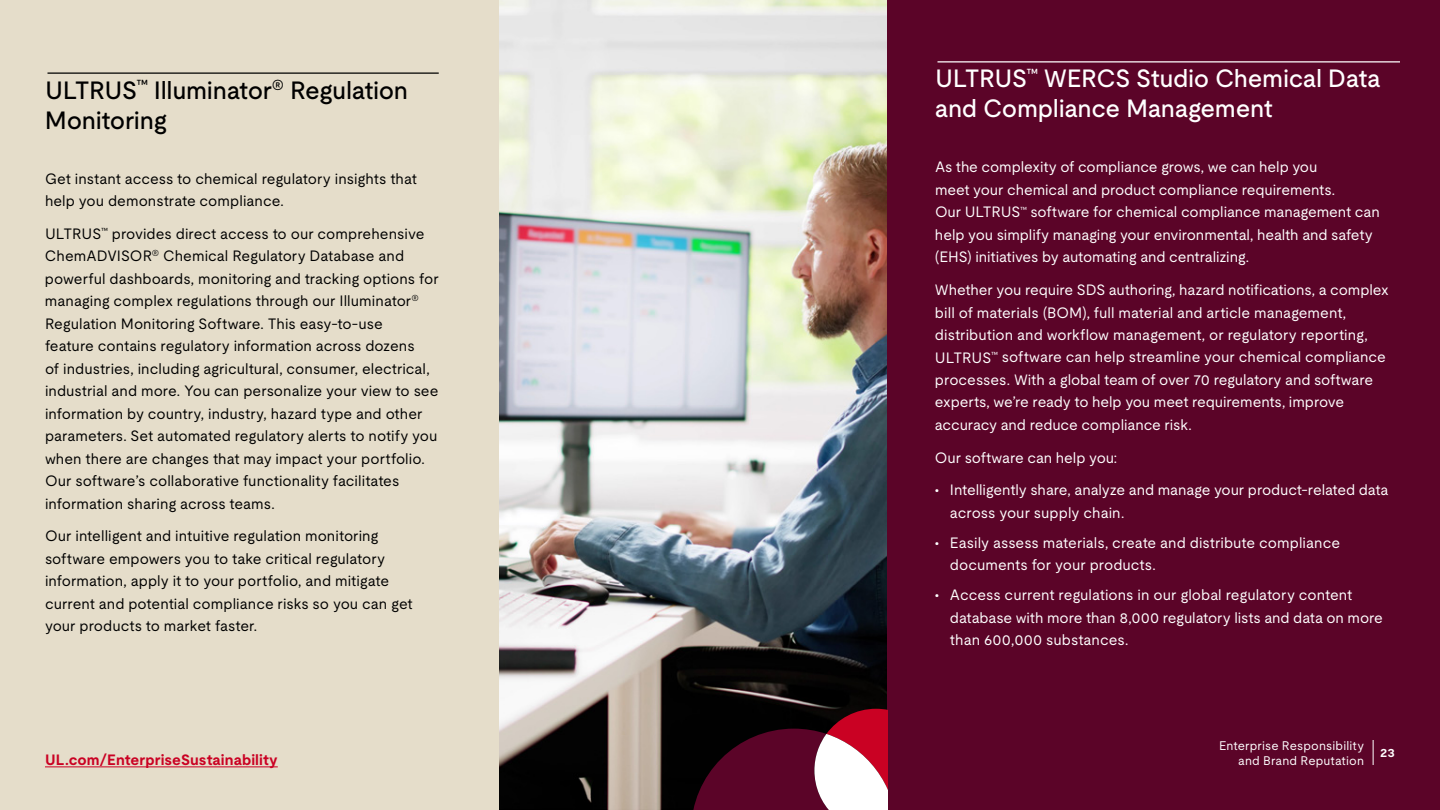
<style>
.page{position:relative;width:1440px;height:810px;background:#fff}
.page>*{position:absolute;margin:0;border:0;box-sizing:border-box;transform-origin:0 0}
.t1{font:500 25px/30px "UL Moderat";letter-spacing:-.015em;color:#fff}
.t2{font:500 25px/30px "UL Moderat";letter-spacing:-.015em;color:#000}
.t3{font:15px/22.5px "UL Moderat";letter-spacing:-.005em;color:#fff}
.t4{font:15px/22.5px "UL Moderat";color:#000}
.t5{font:700 15px "UL Moderat";letter-spacing:.005em;color:#ca0123}
.t6{font:12.5px "UL Moderat";letter-spacing:.01em;color:#fff}
.t7{font:700 12.5px "UL Moderat";color:#fff}
</style>
<div class="page">
<img style="left:499px;top:1px;width:389px;height:809px">
<div style="left:888px;top:0;width:552px;height:810px;background:#5b0428"></div>
<div style="left:0;top:0;width:499px;height:810px;background:#e5ddca"></div>
<svg style="left:1373px;top:740px;width:1px;height:25px"></svg>
<svg style="left:692px;top:709px;width:195px;height:101px"></svg>
<hr style="left:45px;top:766px;width:233px;height:1px;background:#ca0123">
<hr style="left:48px;top:72px;width:391px;height:2px;background:#000">
<hr style="left:938px;top:61px;width:462px;height:1px;background:#fff">
<h1 class="t2" style="left:45px;top:74px;width:365px">ULTRUS<sup>™</sup> Illuminator<sup>®</sup> Regulation<br>Monitoring</h1>
<p class="t4" style="left:45px;top:167px;width:374px">Get instant access to chemical regulatory insights that help you demonstrate compliance.</p>
<p class="t4" style="left:45px;top:222px;width:395px">ULTRUS<sup>™</sup> provides direct access to our comprehensive ChemADVISOR<sup>®</sup> Chemical Regulatory Database and powerful dashboards, monitoring and tracking options for managing complex regulations through our Illuminator<sup>® </sup>Regulation Monitoring Software. This easy-to-use<br>feature contains regulatory information across dozens<br>of industries, including agricultural, consumer, electrical, industrial and more. You can personalize your view to see information by country, industry, hazard type and other parameters. Set automated regulatory alerts to notify you when there are changes that may impact your portfolio.<br>Our software’s collaborative functionality facilitates information sharing across teams.</p>
<p class="t4" style="left:45px;top:524px;width:369px">Our intelligent and intuitive regulation monitoring software empowers you to take critical regulatory information, apply it to your portfolio, and mitigate current and potential compliance risks so you can get your products to market faster.</p>
<h1 class="t1" style="left:935px;top:63px;width:447px">ULTRUS<sup>™</sup> WERCS Studio Chemical Data and Compliance Management</h1>
<p class="t3" style="left:935px;top:156px;width:446px">As the complexity of compliance grows, we can help you<br>meet your chemical and product compliance requirements.<br>Our ULTRUS<sup>™</sup> software for chemical compliance management can help you simplify managing your environmental, health and safety (EHS) initiatives by automating and centralizing.</p>
<p class="t3" style="left:935px;top:278px;width:455px">Whether you require SDS authoring, hazard notifications, a complex bill of materials (BOM), full material and article management, distribution and workflow management, or regulatory reporting, ULTRUS<sup>™</sup> software can help streamline your chemical compliance processes. With a global team of over 70 regulatory and software experts, we’re ready to help you meet requirements, improve accuracy and reduce compliance risk.</p>
<p class="t3" style="left:935px;top:446px;width:184px">Our software can help you:</p>
<p class="t3" style="left:950px;top:478px;width:440px;text-indent:-15px">• Intelligently share, analyze and manage your product-related data across your supply chain.</p>
<p class="t3" style="left:950px;top:531px;width:392px;text-indent:-15px">• Easily assess materials, create and distribute compliance documents for your products.</p>
<p class="t3" style="left:950px;top:583px;width:434px;text-indent:-15px">• Access current regulations in our global regulatory content database with more than 8,000 regulatory lists and data on more than 600,000 substances.</p>
<p class="t6" style="left:1219px;top:736px;width:147px">Enterprise Responsibility</p>
<p class="t5" style="left:45px;top:748px;width:234px">UL.com/EnterpriseSustainability</p>
<p class="t6" style="left:1238px;top:751px;width:127px">and Brand Reputation</p>
<p class="t7" style="left:1380px;top:743px;width:16px">23</p>
</div>
